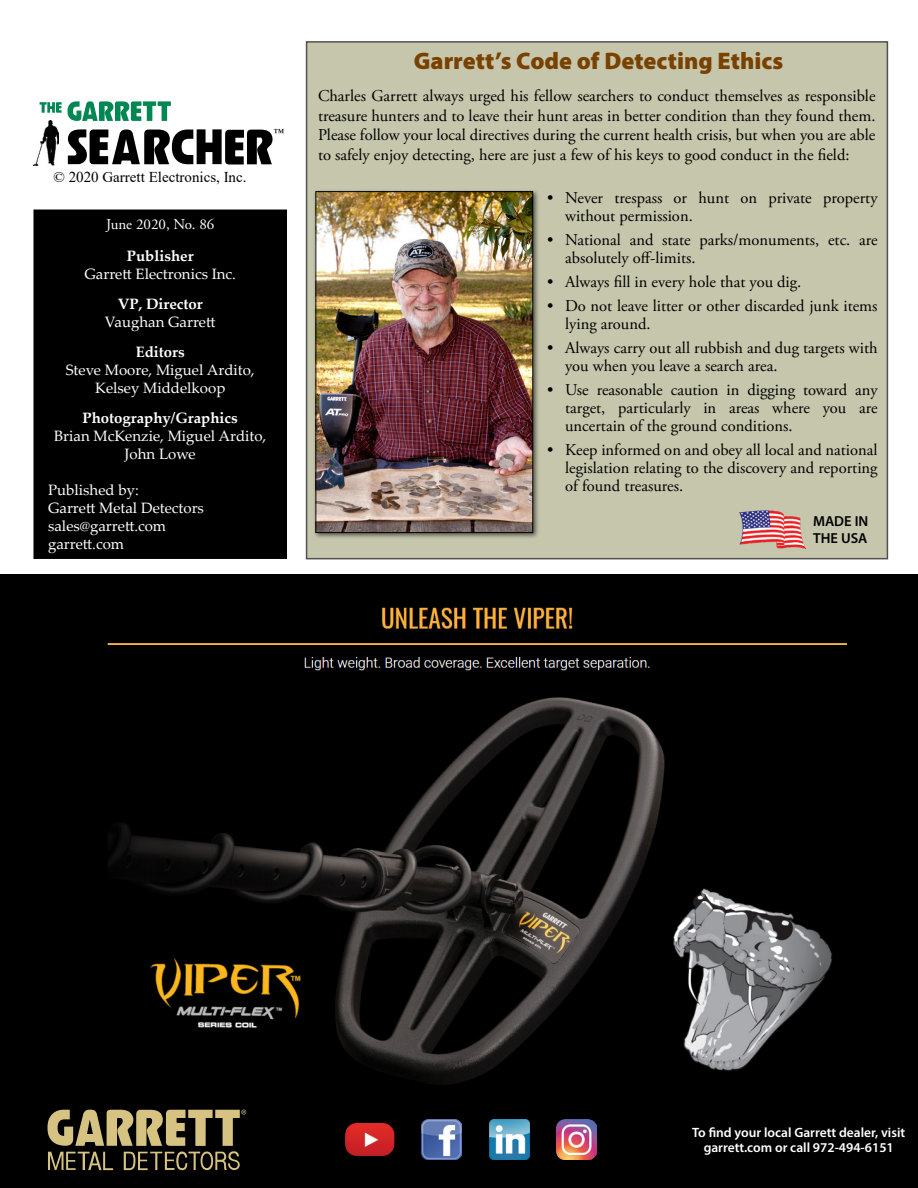
<style>
.page{position:relative;width:918px;height:1188px;background:#fff}
.page>*{position:absolute;margin:0;border:0;box-sizing:border-box;transform-origin:0 0}
.t1{font:900 24px "Myriad Pro";color:#794100}
.t2{font:16.5px/18px "Adobe Garamond Pro";color:#000}
.t3{font:15px/18px "Palatino Linotype";color:#fff;text-align:center}
.t4{font:700 15px "Palatino Linotype";color:#fff}
.t5{font:15px "Times New Roman";color:#000}
.t6{font:15px "Adobe Garamond Pro";color:#fff}
.t7{font:600 14.55px/17px "Myriad Pro";color:#000}
.t8{font:600 13.5px/15.5px "Myriad Pro";color:#fff;text-align:center}
.t9{font:10.5px "Times New Roman";color:#000}
</style>
<div class="page">
<div style="left:0;top:575px;width:918px;height:613px;background:#000"></div>
<svg style="left:48px;top:1110px;width:198px;height:60px"></svg>
<div style="left:34px;top:210px;width:252px;height:348px;background:#000"></div>
<div style="left:33px;top:210px;width:254px;height:349px;border:2px solid #000"></div>
<svg style="left:68px;top:129px;width:205px;height:36px"></svg>
<svg style="left:40px;top:102px;width:22px;height:11px"></svg>
<svg style="left:68px;top:101px;width:103px;height:20px"></svg>
<img style="left:33px;top:121px;width:25px;height:44px">
<div style="left:307px;top:42px;width:580px;height:517px;background:#c5c6ab"></div>
<div style="left:313px;top:189px;width:227px;height:351px;background:#000;opacity:.58"></div>
<img style="left:317px;top:193px;width:214px;height:338px">
<div style="left:315px;top:191px;width:218px;height:342px;border:1px solid #000"></div>
<img style="left:739px;top:510px;width:66px;height:39px">
<img style="left:422px;top:1119px;width:40px;height:41px">
<img style="left:345px;top:1123px;width:49px;height:33px">
<img style="left:489px;top:1119px;width:40px;height:41px">
<img style="left:557px;top:1119px;width:40px;height:41px">
<img style="left:107px;top:607px;width:740px;height:477px">
<p class="t9" style="left:274px;top:125px;width:12px">™</p>
<p class="t5" style="left:54px;top:167px;width:195px">© 2020 Garrett Electronics, Inc.</p>
<p class="t6" style="left:106px;top:215px;width:110px">June 2020, No. 86</p>
<p class="t4" style="left:127px;top:245px;width:68px">Publisher</p>
<p class="t3" style="left:85px;top:264px;width:153px">Garrett Electronics Inc.</p>
<p class="t4" style="left:118px;top:293px;width:86px">VP, Director</p>
<p class="t3" style="left:105px;top:312px;width:112px">Vaughan Garrett</p>
<p class="t4" style="left:136px;top:341px;width:51px">Editors</p>
<p class="t3" style="left:66px;top:360px;width:190px">Steve Moore, Miguel Ardito,<br>Kelsey Middelkoop</p>
<p class="t4" style="left:83px;top:407px;width:157px">Photography/Graphics</p>
<p class="t3" style="left:54px;top:426px;width:214px">Brian McKenzie, Miguel Ardito,<br>John Lowe</p>
<p class="t3" style="left:48px;top:480px;width:157px;text-align:left">Published by:<br>Garrett Metal Detectors sales@garrett.com garrett.com</p>
<h1 class="t1" style="left:414px;top:45px;width:371px">Garrett’s Code of Detecting Ethics</h1>
<p class="t2" style="left:318px;top:86px;width:559px;line-height:19.8px;text-align:justify">Charles Garrett always urged his fellow searchers to conduct themselves as responsible treasure hunters and to leave their hunt areas in better condition than they found them.<br>Please follow your local directives during the current health crisis, but when you are able to safely enjoy detecting, here are just a few of his keys to good conduct in the field:</p>
<p class="t2" style="left:565px;top:189px;width:314px;text-indent:-18px">• Never trespass or hunt on private property without permission.</p>
<p class="t2" style="left:565px;top:231px;width:314px;text-indent:-18px">• National and state parks/monuments, etc. are absolutely off-limits.</p>
<p class="t2" style="left:547px;top:273px;width:256px">• Always fill in every hole that you dig.</p>
<p class="t2" style="left:565px;top:297px;width:314px;text-indent:-18px">• Do not leave litter or other discarded junk items lying around.</p>
<p class="t2" style="left:565px;top:339px;width:314px;text-indent:-18px">• Always carry out all rubbish and dug targets with you when you leave a search area.</p>
<p class="t2" style="left:565px;top:381px;width:314px;text-align:justify;text-indent:-18px">• Use reasonable caution in digging toward any target, particularly in areas where you are uncertain of the ground conditions.</p>
<p class="t2" style="left:565px;top:442px;width:314px;text-align:justify;text-indent:-18px">• Keep informed on and obey all local and national legislation relating to the discovery and reporting of found treasures.</p>
<p class="t7" style="left:813px;top:512px;width:57px">MADE IN<br>THE USA</p>
<p class="t8" style="left:692px;top:1124px;width:215px">To find your local Garrett dealer, visit garrett.com or call 972-494-6151</p>
</div>
